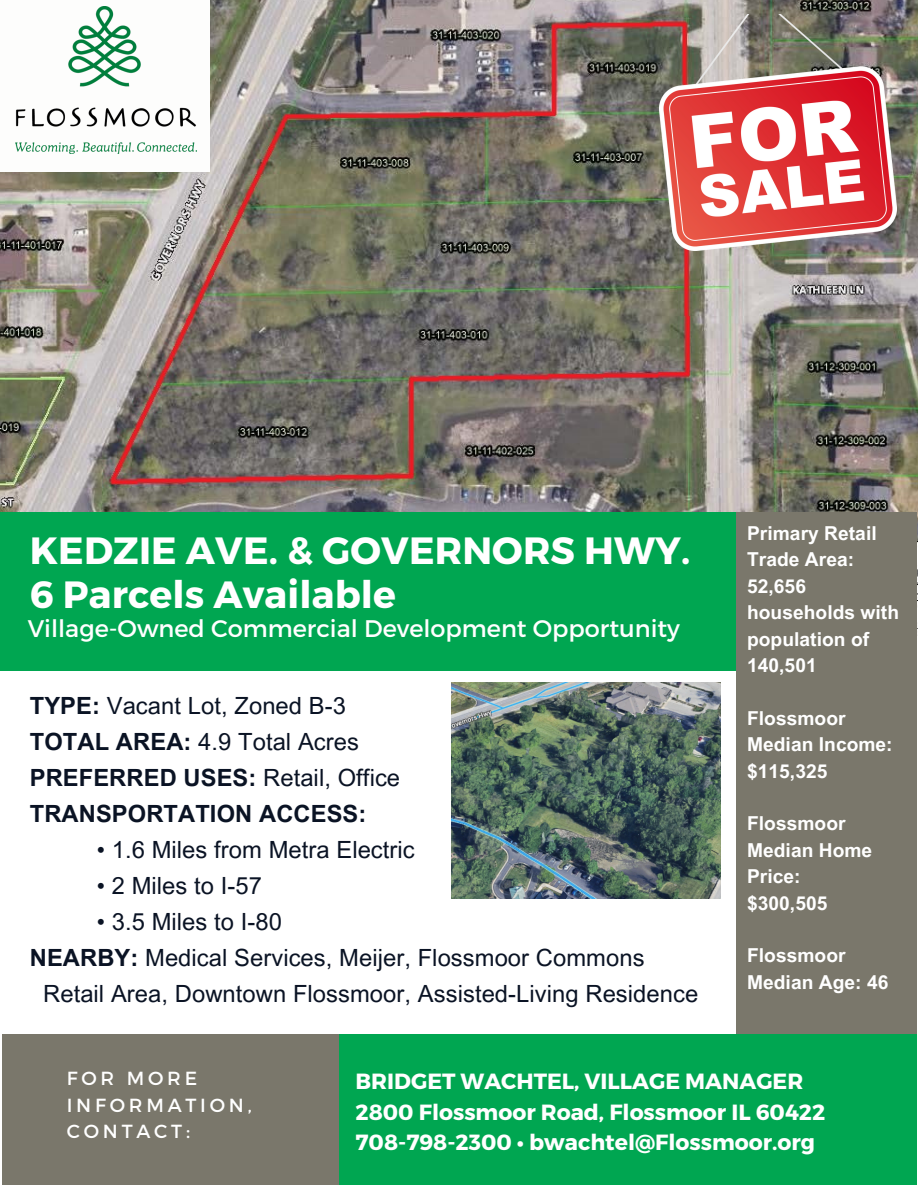
<style>
.page{position:relative;width:918px;height:1188px;background:#fff}
.page>*{position:absolute;margin:0;border:0;box-sizing:border-box;transform-origin:0 0}
.t1{font:700 37.95px "Montserrat";letter-spacing:.005em;color:#fff}
.t2{font:24px "Montserrat";color:#fff}
.t3{font:23.7px "Arial MT Pro";letter-spacing:.005em;color:#0a1324}
.t4{font:700 23.7px "Arial MT Pro";letter-spacing:.005em;color:#0a1324}
.t5{font:700 21.9px "Montserrat";color:#fff}
.t6{font:700 19.2px/26.4px "Arial MT Pro";color:#fff}
.t7{font:18.9px/26.5px "Montserrat";letter-spacing:.2em;color:#fff}
.s1{font-weight:700}
.s2{font-weight:400}
</style>
<div class="page">
<img style="left:0;top:0;width:918px;height:635px">
<div style="left:736px;top:512px;width:180px;height:556px;background:#7a776b"></div>
<div style="left:0;top:0;width:209px;height:172px;background:#fdfdfc"></div>
<div style="left:0;top:512px;width:736px;height:159px;background:#00a651"></div>
<div style="left:3px;top:1035px;width:373px;height:149px;background:#7a776b"></div>
<div style="left:339px;top:1035px;width:577px;height:149px;background:#00a651"></div>
<img style="left:16px;top:6px;width:181px;height:148px">
<img style="left:660px;top:14px;width:236px;height:237px">
<img style="left:452px;top:682px;width:269px;height:216px">
<p class="t1" style="left:30px;top:526px;width:662px">KEDZIE AVE. &amp; GOVERNORS HWY.</p>
<p class="t1" style="left:30px;top:569px;width:368px">6 Parcels Available</p>
<p class="t2" style="left:28px;top:613px;width:654px">Village-Owned Commercial Development Opportunity</p>
<p class="t3" style="left:30px;top:697px;width:318px"><span class="s1">TYPE:</span> Vacant Lot, Zoned B-3</p>
<p class="t3" style="left:30px;top:733px;width:331px"><span class="s1">TOTAL AREA:</span> 4.9 Total Acres</p>
<p class="t4" style="left:30px;top:769px;width:372px">PREFERRED USES: <span class="s2">Retail, Office</span></p>
<p class="t4" style="left:30px;top:805px;width:338px">TRANSPORTATION ACCESS:</p>
<p class="t3" style="left:97px;top:841px;width:320px">• 1.6 Miles from Metra Electric</p>
<p class="t3" style="left:97px;top:877px;width:167px">• 2 Miles to I-57</p>
<p class="t3" style="left:97px;top:913px;width:187px">• 3.5 Miles to I-80</p>
<p class="t3" style="left:30px;top:949px;width:616px"><span class="s1">NEARBY:</span> Medical Services, Meijer, Flossmoor Commons</p>
<p class="t3" style="left:43px;top:985px;width:657px">Retail Area, Downtown Flossmoor, Assisted-Living Residence</p>
<p class="t6" style="left:747px;top:523px;width:131px">Primary Retail</p>
<p class="t6" style="left:747px;top:549px;width:109px">Trade Area:</p>
<p class="t6" style="left:747px;top:575px;width:154px">52,656 households with</p>
<p class="t6" style="left:747px;top:628px;width:124px">population of</p>
<p class="t6" style="left:747px;top:655px;width:71px">140,501</p>
<p class="t6" style="left:747px;top:707px;width:147px">Flossmoor<br>Median Income:</p>
<p class="t6" style="left:747px;top:760px;width:82px">$115,325</p>
<p class="t6" style="left:747px;top:813px;width:127px">Flossmoor<br>Median Home</p>
<p class="t6" style="left:747px;top:866px;width:55px">Price:</p>
<p class="t6" style="left:747px;top:892px;width:82px">$300,505</p>
<p class="t6" style="left:747px;top:945px;width:143px">Flossmoor<br>Median Age: 46</p>
<p class="t7" style="left:67px;top:1064px;width:187px">FOR MORE<br>INFORMATION,<br>CONTACT:</p>
<p class="t5" style="left:356px;top:1067px;width:449px">BRIDGET WACHTEL, VILLAGE MANAGER</p>
<p class="t5" style="left:356px;top:1098px;width:471px">2800 Flossmoor Road, Flossmoor IL 60422</p>
<p class="t5" style="left:356px;top:1128px;width:461px">708-798-2300 • bwachtel@Flossmoor.org</p>
</div>
